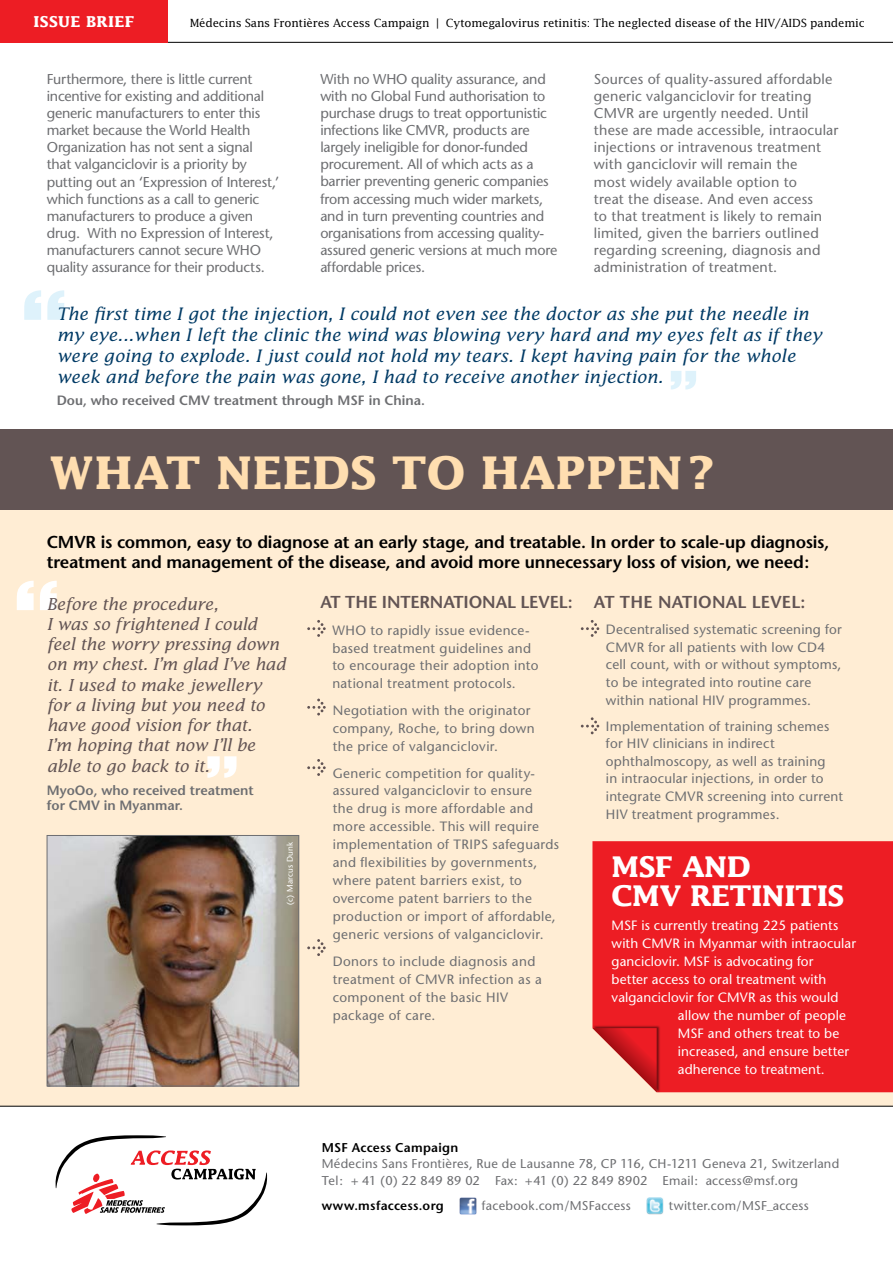
<style>
.page{position:relative;width:893px;height:1263px;background:#fff}
.page>*{position:absolute;margin:0;border:0;box-sizing:border-box;transform-origin:0 0}
.t1{font:700 45px "Lucida";color:#ffdeb0}
.t2{font:700 28.5px/28.5px "Lucida";letter-spacing:-.02em;color:#fff}
.t3{font:italic 17.25px/21px "Lucida";color:#003a65}
.t4{font:600 17.25px/20.2px "Stone Sans";letter-spacing:-.01em;color:#000}
.t5{font:600 17.25px "Stone Sans";letter-spacing:-.01em;color:#625454}
.t6{font:italic 16.5px/20.2px "Lucida";letter-spacing:-.015em;color:#625454}
.t7{font:700 15px "Lucida";letter-spacing:.02em;color:#fff}
.t8{font:14.25px/17.1px "Stone Sans";letter-spacing:-.01em;color:#6d6e71}
.t9{font:14.25px/17.1px "Stone Sans";letter-spacing:.015em;color:#6d6e71}
.t10{font:13.5px/18px "Stone Sans";letter-spacing:.025em;color:#6d6e71}
.t11{font:13.5px "Stone Sans";letter-spacing:.005em;color:#fff}
.t12{font:600 13.5px/15px "Stone Sans";color:#6d6e71}
.t13{font:12.75px/16.5px "Stone Sans";letter-spacing:.02em;color:#6d6e71}
.t14{font:600 12.75px "Stone Sans";letter-spacing:.02em;color:#000}
.t15{font:11.25px "Lucida";letter-spacing:-.015em;color:#000}
.t16{font:8.25px "Stone Sans";letter-spacing:.03em;color:#fff}
</style>
<div class="page">
<hr style="left:0;top:42px;width:893px;height:1px;background:#000">
<div style="left:0;top:0;width:168px;height:43px;background:#ed1d24"></div>
<div style="left:0;top:487px;width:893px;height:619px;background:#ffedd4"></div>
<img style="left:49px;top:837px;width:248px;height:247px">
<div style="left:47px;top:835px;width:252px;height:251px;border:1px solid #6d6e71"></div>
<img style="left:459px;top:1197px;width:17px;height:17px">
<img style="left:646px;top:1198px;width:17px;height:17px">
<svg style="left:56px;top:1135px;width:211px;height:90px"></svg>
<hr style="left:0;top:1106px;width:893px;height:1px;background:#000">
<div style="left:592px;top:841px;width:301px;height:251px;background:#ed1d24"></div>
<div style="left:592px;top:1025px;width:68px;height:68px;background:#000;opacity:.5"></div>
<svg style="left:592px;top:1028px;width:65px;height:64px"></svg>
<div style="left:0;top:429px;width:893px;height:81px;background:#625454"></div>
<svg style="left:581px;top:620px;width:18px;height:17px"></svg>
<svg style="left:581px;top:717px;width:18px;height:17px"></svg>
<svg style="left:307px;top:759px;width:19px;height:17px"></svg>
<svg style="left:307px;top:939px;width:19px;height:17px"></svg>
<svg style="left:307px;top:699px;width:19px;height:16px"></svg>
<svg style="left:307px;top:620px;width:19px;height:17px"></svg>
<svg style="left:17px;top:581px;width:40px;height:29px"></svg>
<svg style="left:207px;top:756px;width:30px;height:22px"></svg>
<svg style="left:24px;top:290px;width:40px;height:30px"></svg>
<svg style="left:671px;top:371px;width:25px;height:18px"></svg>
<p class="t7" style="left:34px;top:13px;width:102px">ISSUE BRIEF</p>
<p class="t15" style="left:190px;top:16px;width:677px">Médecins Sans Frontières Access Campaign | Cytomegalovirus retinitis: The neglected disease of the HIV/AIDS pandemic</p>
<p class="t8" style="left:320px;top:70px;width:239px">With no WHO quality assurance, and with no Global Fund authorisation to purchase drugs to treat opportunistic infections like CMVR, products are largely ineligible for donor-funded procurement. All of which acts as a barrier preventing generic companies from accessing much wider markets, and in turn preventing countries and organisations from accessing quality&shy;assured generic versions at much more affordable prices.</p>
<p class="t9" style="left:594px;top:70px;width:246px">Sources of quality-assured affordable generic valganciclovir for treating CMVR are urgently needed. Until these are made accessible, intraocular injections or intravenous treatment with ganciclovir will remain the<br>most widely available option to<br>treat the disease. And even access<br>to that treatment is likely to remain limited, given the barriers outlined regarding screening, diagnosis and administration of treatment.</p>
<p class="t8" style="left:47px;top:70px;width:234px">Furthermore, there is little current incentive for existing and additional generic manufacturers to enter this market because the World Health Organization has not sent a signal that valganciclovir is a priority by putting out an ‘Expression of Interest,’ which functions as a call to generic manufacturers to produce a given drug. With no Expression of Interest, manufacturers cannot secure WHO quality assurance for their products.</p>
<p class="t3" style="left:57px;top:303px;width:767px">The first time I got the injection, I could not even see the doctor as she put the needle in my eye...when I left the clinic the wind was blowing very hard and my eyes felt as if they were going to explode. I just could not hold my tears. I kept having pain for the whole week and before the pain was gone, I had to receive another injection.</p>
<p class="t12" style="left:57px;top:392px;width:370px">Dou, who received CMV treatment through MSF in China.</p>
<h1 class="t1" style="left:49px;top:445px;width:200px">WHAT NEEDS</h1>
<h1 class="t1" style="left:392px;top:445px;width:324px">TO HAPPEN ?</h1>
<p class="t4" style="left:47px;top:531px;width:784px">CMVR is common, easy to diagnose at an early stage, and treatable. I n order to scale-up diagnosis, treatment and management of the disease, and avoid more unnecessary loss of vision, we need:</p>
<p class="t6" style="left:47px;top:593px;width:241px">Before the procedure,<br>I was so frightened I could feel the worry pressing down on my chest. I’m glad I’ve had it. I used to make jewellery for a living but you need to have good vision for that.<br>I’m hoping that now I’ll be able to go back to it.</p>
<p class="t12" style="left:47px;top:783px;width:208px">MyoOo, who received treatment for CMV in Myanmar.</p>
<p class="t5" style="left:320px;top:591px;width:37px">At the</p>
<p class="t5" style="left:382px;top:591px;width:17px">internat</p>
<p class="t5" style="left:464px;top:591px;width:110px">ional level:</p>
<p class="t10" style="left:332px;top:621px;width:208px">WHO to rapidly issue evidence&shy;based treatment guidelines and to encourage their adoption into national treatment protocols.</p>
<p class="t10" style="left:333px;top:701px;width:204px">Negotiation with the originator company, Roche, to bring down the price of valganciclovir.</p>
<p class="t10" style="left:333px;top:764px;width:228px">Generic competition for quality&shy;assured valganciclovir to ensure<br>the drug is more affordable and more accessible. This will require implementation of TRIPS safeguards and flexibilities by governments, where patent barriers exist, to overcome patent barriers to the production or import of affordable, generic versions of valganciclovir.</p>
<p class="t10" style="left:333px;top:952px;width:210px">Donors to include diagnosis and treatment of CMVR infection as a component of the basic HIV package of care.</p>
<p class="t5" style="left:594px;top:591px;width:38px">At the</p>
<p class="t5" style="left:658px;top:591px;width:12px">nat</p>
<p class="t5" style="left:693px;top:591px;width:114px">ional level:</p>
<p class="t10" style="left:606px;top:620px;width:237px;line-height:17.5px">Decentralised systematic screening for CMVR for all patients with low CD4 cell count, with or without symptoms, to be integrated into routine care within national HIV programmes.</p>
<p class="t10" style="left:606px;top:717px;width:239px;line-height:17.5px">Implementation of training schemes for HIV clinicians in indirect ophthalmoscopy, as well as training<br>in intraocular injections, in order to integrate CMVR screening into current HIV treatment programmes.</p>
<p class="t16" style="left:285px;top:905px;width:65px;rotate:-90deg">(c) Marcus Dunk</p>
<h2 class="t2" style="left:612px;top:852px;width:234px">MSF AND<br>CMV RETINITIS</h2>
<p class="t11" style="left:612px;top:917px;width:228px">MSF is currently treating 225 patients</p>
<p class="t11" style="left:612px;top:935px;width:246px">with CMVR in Myanmar with intraocular</p>
<p class="t11" style="left:612px;top:953px;width:203px">ganciclovir. MSF is advocating for</p>
<p class="t11" style="left:612px;top:971px;width:216px">better access to oral treatment with</p>
<p class="t11" style="left:612px;top:989px;width:228px">valganciclovir for CMVR as this would</p>
<p class="t11" style="left:678px;top:1007px;width:170px">allow the number of people</p>
<p class="t11" style="left:678px;top:1025px;width:163px">MSF and others treat to be</p>
<p class="t11" style="left:678px;top:1043px;width:173px">increased, and ensure better</p>
<p class="t11" style="left:678px;top:1061px;width:148px">adherence to treatment.</p>
<p class="t14" style="left:322px;top:1139px;width:138px">MSF Access Campaign</p>
<p class="t13" style="left:322px;top:1156px;width:519px">Médecins Sans Frontières, Rue de Lausanne 78, CP 116, CH-1211 Geneva 21, Switzerland<br>Tel: + 41 (0) 22 849 89 02 Fax: +41 (0) 22 849 8902 Email: access@msf.org</p>
<p class="t14" style="left:322px;top:1197px;width:124px">www.msfaccess.org</p>
<p class="t13" style="left:482px;top:1197px;width:151px">facebook.com/MSFaccess</p>
<p class="t13" style="left:669px;top:1197px;width:142px">twitter.com/MSF_access</p>
</div>
